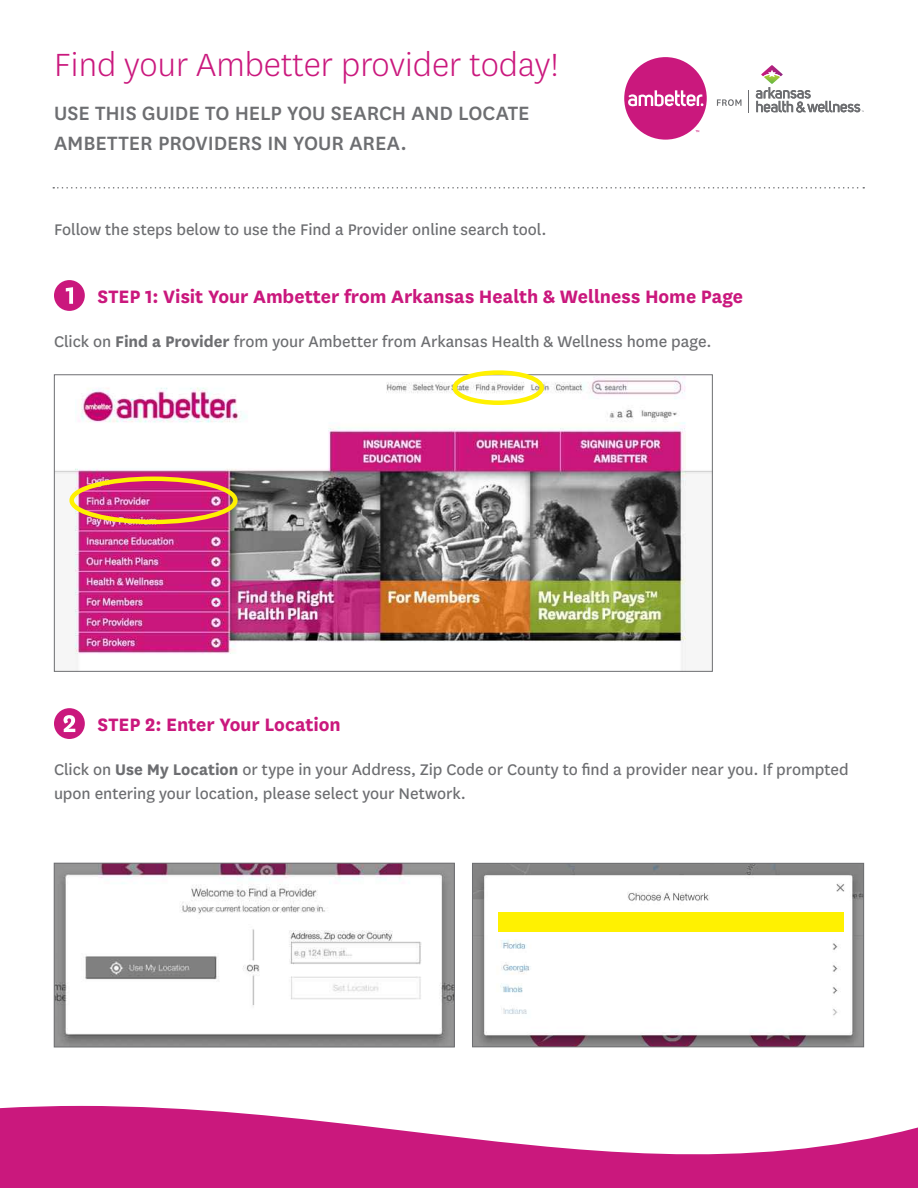
<style>
.page{position:relative;width:918px;height:1188px;background:#fff}
.page>*{position:absolute;margin:0;border:0;box-sizing:border-box;transform-origin:0 0}
.t1{font:300 37.5px "Centene Sans";color:#ca187d}
.t2{font:500 22.5px/30px "Centene Sans";color:#6d6e71}
.t3{font:700 21px "Centene Sans";letter-spacing:-.005em;color:#ca187d}
.t4{font:18px/24px "Centene Sans";letter-spacing:-.005em;color:#6d6e71}
.s1{font-weight:700}
</style>
<div class="page">
<svg style="left:717px;top:99px;width:24px;height:7px"></svg>
<div style="left:624px;top:57px;width:83px;height:83px;background:#ca187d;border-radius:50%"></div>
<svg style="left:628px;top:90px;width:75px;height:17px"></svg>
<svg style="left:756px;top:65px;width:108px;height:48px"></svg>
<div style="left:54px;top:280px;width:31px;height:31px;background:#ca187d;border-radius:50%"></div>
<svg style="left:66px;top:287px;width:7px;height:17px"></svg>
<img style="left:56px;top:377px;width:655px;height:293px">
<div style="left:69px;top:477px;width:169px;height:47px;border:4px solid #fff101;border-radius:50%"></div>
<div style="left:453px;top:370px;width:91px;height:35px;border:4px solid #fff101;border-radius:50%"></div>
<div style="left:54px;top:708px;width:31px;height:31px;background:#ca187d;border-radius:50%"></div>
<svg style="left:64px;top:715px;width:11px;height:17px"></svg>
<svg style="left:53px;top:187px;width:811px;height:2px"></svg>
<img style="left:56px;top:865px;width:397px;height:180px">
<div style="left:54px;top:863px;width:401px;height:184px;border:1px solid #6d6e71"></div>
<img style="left:474px;top:865px;width:388px;height:180px">
<div style="left:472px;top:863px;width:392px;height:184px;border:1px solid #6d6e71"></div>
<div style="left:498px;top:913px;width:346px;height:19px;background:#fff101"></div>
<svg style="left:0;top:1106px;width:918px;height:82px;fill:#ca187d"></svg>
<h1 class="t1" style="left:54px;top:41px;width:506px">Find your Ambetter provider today!</h1>
<p class="t2" style="left:54px;top:96px;width:477px">USE THIS GUIDE TO HELP YOU SEARCH AND LOCATE<br>AMBETTER PROVIDERS IN YOUR AREA.</p>
<p class="t4" style="left:54px;top:217px;width:494px">Follow the steps below to use the Find a Provider online search tool.</p>
<h2 class="t3" style="left:97px;top:282px;width:647px">STEP 1: Visit Your Ambetter from Arkansas Health &amp; Wellness Home Page</h2>
<p class="t4" style="left:54px;top:329px;width:659px">Click on <span class="s1">Find a Provider</span> from your Ambetter from Arkansas Health &amp; Wellness home page.</p>
<h2 class="t3" style="left:97px;top:710px;width:245px">STEP 2: Enter Your Location</h2>
<p class="t4" style="left:54px;top:757px;width:796px">Click on <span class="s1">Use My Location</span> or type in your Address, Zip Code or County to find a provider near you. If prompted upon entering your location, please select your Network.</p>
</div>
